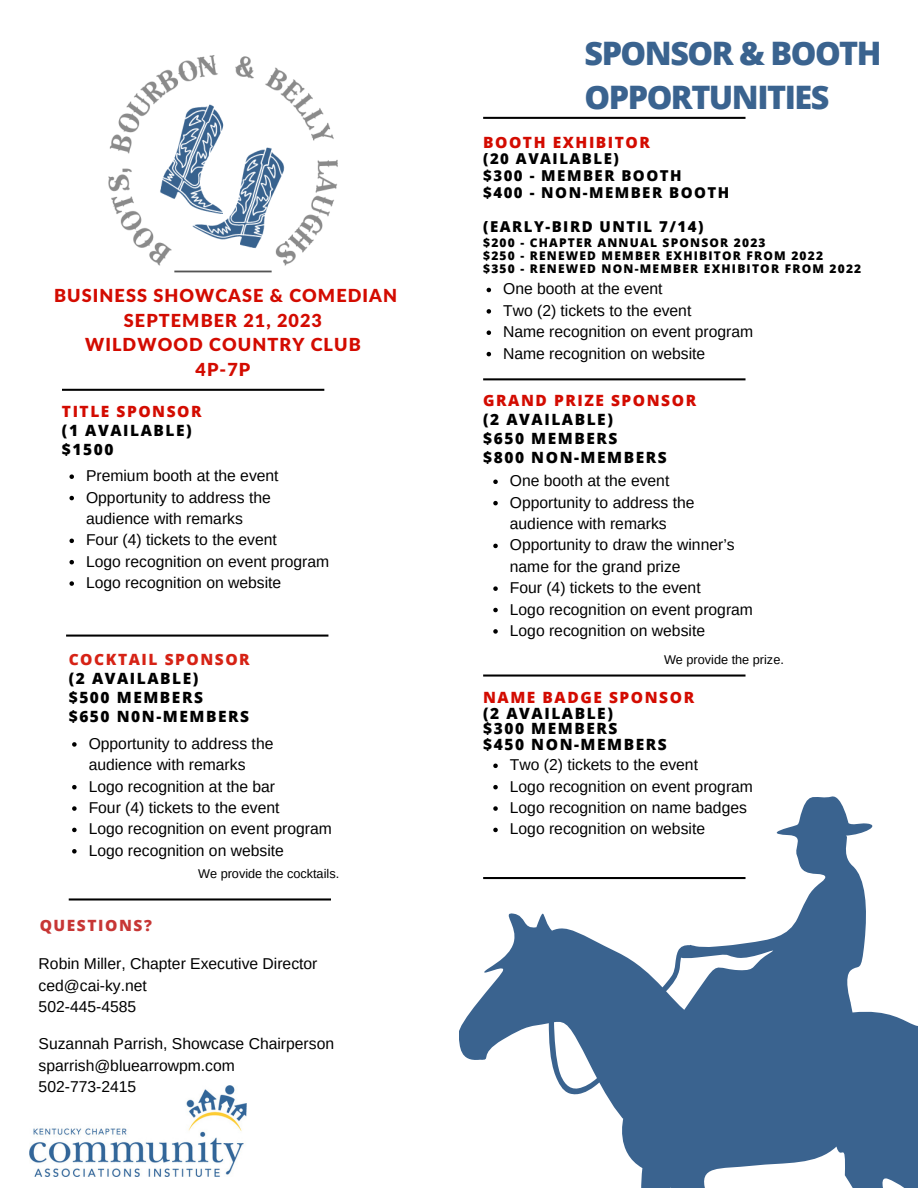
<style>
.page{position:relative;width:918px;height:1188px;background:#fff}
.page>*{position:absolute;margin:0;border:0;box-sizing:border-box;transform-origin:0 0}
.t1{font:800 32.4px/44.1px "Open Sans";letter-spacing:-.045em;color:#3a638f}
.t2{font:900 18px "Lato Latin";letter-spacing:.06em;color:#d30b00}
.t3{font:15.75px/21.3px "Arimo";color:#000}
.t4{font:800 15.45px "Open Sans";letter-spacing:.1em;color:#000}
.t5{font:800 15.45px "Open Sans";letter-spacing:.1em;color:#d30b00}
.t6{font:800 15.45px "Open Sans";letter-spacing:.1em;color:#d62215}
.t7{font:800 15.45px "Open Sans";letter-spacing:.1em;color:#c73635}
.t8{font:800 15px "Open Sans";letter-spacing:.1em;color:#000}
.t9{font:12.75px "Arimo";color:#000}
.t10{font:800 12px "Open Sans";letter-spacing:.1em;color:#000}
</style>
<div class="page">
<svg style="left:459px;top:796px;width:459px;height:392px"></svg>
<img style="left:30px;top:1085px;width:217px;height:91px">
<img style="left:108px;top:55px;width:230px;height:218px">
<svg style="left:72px;top:742px;width:5px;height:5px"></svg>
<svg style="left:72px;top:785px;width:5px;height:4px"></svg>
<svg style="left:72px;top:806px;width:5px;height:5px"></svg>
<svg style="left:72px;top:828px;width:5px;height:4px"></svg>
<svg style="left:72px;top:849px;width:5px;height:5px"></svg>
<svg style="left:493px;top:480px;width:5px;height:4px"></svg>
<svg style="left:493px;top:501px;width:5px;height:4px"></svg>
<svg style="left:493px;top:544px;width:5px;height:4px"></svg>
<svg style="left:493px;top:586px;width:5px;height:5px"></svg>
<svg style="left:493px;top:608px;width:5px;height:4px"></svg>
<svg style="left:493px;top:629px;width:5px;height:5px"></svg>
<svg style="left:483px;top:378px;width:262px;height:2px"></svg>
<svg style="left:487px;top:288px;width:4px;height:4px"></svg>
<svg style="left:487px;top:309px;width:4px;height:5px"></svg>
<svg style="left:487px;top:330px;width:4px;height:5px"></svg>
<svg style="left:487px;top:352px;width:4px;height:4px"></svg>
<svg style="left:483px;top:117px;width:262px;height:2px"></svg>
<svg style="left:483px;top:675px;width:262px;height:2px"></svg>
<svg style="left:66px;top:635px;width:262px;height:2px"></svg>
<svg style="left:69px;top:898px;width:262px;height:3px"></svg>
<svg style="left:69px;top:474px;width:5px;height:5px"></svg>
<svg style="left:69px;top:496px;width:5px;height:4px"></svg>
<svg style="left:69px;top:539px;width:5px;height:4px"></svg>
<svg style="left:69px;top:560px;width:5px;height:4px"></svg>
<svg style="left:69px;top:581px;width:5px;height:5px"></svg>
<svg style="left:62px;top:389px;width:262px;height:2px"></svg>
<svg style="left:493px;top:764px;width:5px;height:4px"></svg>
<svg style="left:493px;top:785px;width:5px;height:4px"></svg>
<svg style="left:493px;top:806px;width:5px;height:5px"></svg>
<svg style="left:493px;top:828px;width:5px;height:4px"></svg>
<svg style="left:483px;top:877px;width:262px;height:2px"></svg>
<p class="t2" style="left:54px;top:287px;width:344px">BUSINESS SHOWCASE &amp; COMEDIAN</p>
<p class="t2" style="left:124px;top:312px;width:200px">SEPTEMBER 21, 2023</p>
<p class="t2" style="left:85px;top:337px;width:277px">WILDWOOD COUNTRY CLUB</p>
<p class="t2" style="left:196px;top:361px;width:56px">4P-7P</p>
<p class="t5" style="left:62px;top:401px;width:141px">TITLE SPONSOR</p>
<p class="t4" style="left:62px;top:420px;width:131px">(1 AVAILABLE)</p>
<p class="t4" style="left:62px;top:439px;width:53px">$1500</p>
<p class="t3" style="left:86px;top:465px;width:194px">Premium booth at the event</p>
<p class="t3" style="left:86px;top:486px;width:186px">Opportunity to address the audience with remarks</p>
<p class="t3" style="left:86px;top:529px;width:192px">Four (4) tickets to the event</p>
<p class="t3" style="left:86px;top:551px;width:245px">Logo recognition on event program</p>
<p class="t3" style="left:86px;top:572px;width:197px">Logo recognition on website</p>
<p class="t6" style="left:69px;top:648px;width:183px">COCKTAIL SPONSOR</p>
<p class="t4" style="left:69px;top:667px;width:131px">(2 AVAILABLE)</p>
<p class="t4" style="left:69px;top:686px;width:136px">$500 MEMBERS</p>
<p class="t4" style="left:69px;top:706px;width:182px">$650 N0N-MEMBERS</p>
<p class="t3" style="left:89px;top:733px;width:186px">Opportunity to address the audience with remarks</p>
<p class="t3" style="left:89px;top:776px;width:188px">Logo recognition at the bar</p>
<p class="t3" style="left:89px;top:797px;width:192px">Four (4) tickets to the event</p>
<p class="t3" style="left:89px;top:818px;width:245px">Logo recognition on event program</p>
<p class="t3" style="left:89px;top:840px;width:197px">Logo recognition on website</p>
<p class="t9" style="left:198px;top:867px;width:143px">We provide the cocktails.</p>
<p class="t7" style="left:40px;top:915px;width:114px">QUESTIONS?</p>
<p class="t3" style="left:39px;top:953px;width:280px">Robin Miller, Chapter Executive Director</p>
<p class="t3" style="left:39px;top:975px;width:110px">ced@cai-ky.net</p>
<p class="t3" style="left:39px;top:996px;width:99px">502-445-4585</p>
<p class="t3" style="left:39px;top:1033px;width:297px">Suzannah Parrish, Showcase Chairperson</p>
<p class="t3" style="left:39px;top:1055px;width:198px">sparrish@bluearrowpm.com</p>
<p class="t3" style="left:39px;top:1076px;width:99px">502-773-2415</p>
<p class="t1" style="left:585px;top:30px;width:299px">SPONSOR &amp; BOOTH<br>OPPORTUNITIES</p>
<p class="t5" style="left:483px;top:131px;width:168px">BOOTH EXHIBITOR</p>
<p class="t8" style="left:483px;top:148px;width:137px">(20 AVAILABLE)</p>
<p class="t8" style="left:483px;top:165px;width:200px">$300 - MEMBER BOOTH</p>
<p class="t8" style="left:483px;top:182px;width:248px">$400 - NON-MEMBER BOOTH</p>
<p class="t8" style="left:483px;top:216px;width:222px">(EARLY-BIRD UNTIL 7/14)</p>
<p class="t10" style="left:483px;top:234px;width:284px">$200 - CHAPTER ANNUAL SPONSOR 2023</p>
<p class="t10" style="left:483px;top:247px;width:341px">$250 - RENEWED MEMBER EXHIBITOR FROM 2022</p>
<p class="t10" style="left:483px;top:260px;width:380px">$350 - RENEWED NON-MEMBER EXHIBITOR FROM 2022</p>
<p class="t3" style="left:503px;top:278px;width:161px">One booth at the event</p>
<p class="t3" style="left:503px;top:300px;width:190px">Two (2) tickets to the event</p>
<p class="t3" style="left:503px;top:321px;width:252px">Name recognition on event program</p>
<p class="t3" style="left:503px;top:343px;width:204px">Name recognition on website</p>
<p class="t5" style="left:483px;top:389px;width:215px">GRAND PRIZE SPONSOR</p>
<p class="t4" style="left:483px;top:408px;width:131px">(2 AVAILABLE)</p>
<p class="t4" style="left:483px;top:427px;width:136px">$650 MEMBERS</p>
<p class="t4" style="left:483px;top:447px;width:185px">$800 NON-MEMBERS</p>
<p class="t3" style="left:510px;top:470px;width:161px">One booth at the event</p>
<p class="t3" style="left:510px;top:492px;width:186px">Opportunity to address the audience with remarks</p>
<p class="t3" style="left:510px;top:534px;width:226px">Opportunity to draw the winner’s name for the grand prize</p>
<p class="t3" style="left:510px;top:577px;width:192px">Four (4) tickets to the event</p>
<p class="t3" style="left:510px;top:598px;width:245px">Logo recognition on event program</p>
<p class="t3" style="left:510px;top:620px;width:197px">Logo recognition on website</p>
<p class="t9" style="left:664px;top:652px;width:121px">We provide the prize.</p>
<p class="t5" style="left:483px;top:686px;width:213px">NAME BADGE SPONSOR</p>
<p class="t4" style="left:483px;top:702px;width:131px">(2 AVAILABLE)</p>
<p class="t4" style="left:483px;top:718px;width:136px">$300 MEMBERS</p>
<p class="t4" style="left:483px;top:734px;width:185px">$450 NON-MEMBERS</p>
<p class="t3" style="left:510px;top:754px;width:190px">Two (2) tickets to the event</p>
<p class="t3" style="left:510px;top:776px;width:245px">Logo recognition on event program</p>
<p class="t3" style="left:510px;top:797px;width:239px">Logo recognition on name badges</p>
<p class="t3" style="left:510px;top:818px;width:197px">Logo recognition on website</p>
</div>
